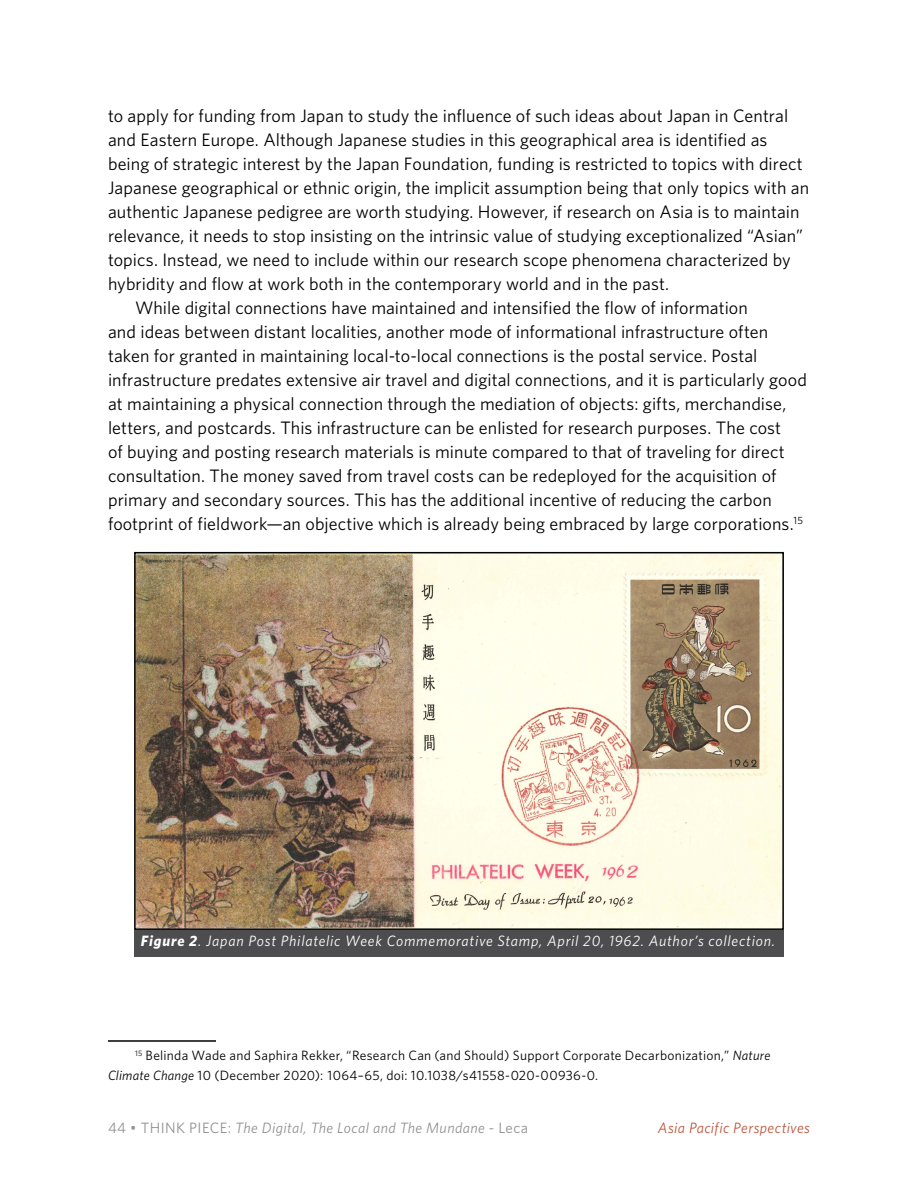
<style>
.page{position:relative;width:918px;height:1188px;background:#fff}
.page>*{position:absolute;margin:0;border:0;box-sizing:border-box;transform-origin:0 0}
.body{font:18px/24px "Whitney";letter-spacing:.005em;color:#000}
.t1{font:italic 15px "Whitney";letter-spacing:.05em;color:#fff}
.t2{font:italic 15px "Whitney";letter-spacing:.025em;color:#919194}
.t3{font:italic 15px "Whitney";letter-spacing:.025em;color:#bf553c}
.Endnote_text{font:13.5px/19.5px "Whitney";letter-spacing:.02em;color:#000}
.s1{font-weight:700}
.s2{font-style:italic}
.s3{font-style:normal}
</style>
<div class="page">
<hr style="left:108px;top:1040px;width:108px;height:2px;background:#000">
<div style="left:134px;top:930px;width:650px;height:27px;background:#4d4d4f"></div>
<img style="left:137px;top:555px;width:644px;height:372px">
<div style="left:134px;top:552px;width:650px;height:378px;border:2px solid #000"></div>
<p class="body" style="left:108px;top:104px;width:703px">to apply for funding from Japan to study the influence of such ideas about Japan in Central and Eastern Europe. Although Japanese studies in this geographical area is identified as being of strategic interest by the Japan Foundation, funding is restricted to topics with direct Japanese geographical or ethnic origin, the implicit assumption being that only topics with an authentic Japanese pedigree are worth studying. However, if research on Asia is to maintain relevance, it needs to stop insisting on the intrinsic value of studying exceptionalized “Asian” topics. Instead, we need to include within our research scope phenomena characterized by hybridity and flow at work both in the contemporary world and in the past.</p>
<p class="body" style="left:108px;top:296px;width:701px;text-indent:27px">While digital connections have maintained and intensified the flow of information<br>and ideas between distant localities, another mode of informational infrastructure often taken for granted in maintaining local-to-local connections is the postal service. Postal infrastructure predates extensive air travel and digital connections, and it is particularly good at maintaining a physical connection through the mediation of objects: gifts, merchandise, letters, and postcards. This infrastructure can be enlisted for research purposes. The cost<br>of buying and posting research materials is minute compared to that of traveling for direct consultation. The money saved from travel costs can be redeployed for the acquisition of primary and secondary sources. This has the additional incentive of reducing the carbon footprint of fieldwork—an objective which is already being embraced by large corporations.<sup>15</sup></p>
<p class="t1" style="left:141px;top:931px;width:636px"><span class="s1">Figure 2</span>. Japan Post Philatelic Week Commemorative Stamp, April 20, 1962. Author’s collection.</p>
<p class="Endnote_text" style="left:108px;top:1046px;width:664px;text-indent:27px"><sup>15</sup> Belinda Wade and Saphira Rekker, “Research Can (and Should) Support Corporate Decarbonization,” <span class="s2">Nature<br>Climate Change</span> 10 (December 2020): 1064–65, doi: 10.1038/s41558-020-00936-0.</p>
<p class="t2" style="left:108px;top:1117px;width:422px"><span class="s3">44 • THINK PIECE:</span> The Digital, The Local and The Mundane <span class="s3">- Leca</span></p>
<p class="t3" style="left:658px;top:1117px;width:154px">Asia Pacific Perspectives</p>
</div>
